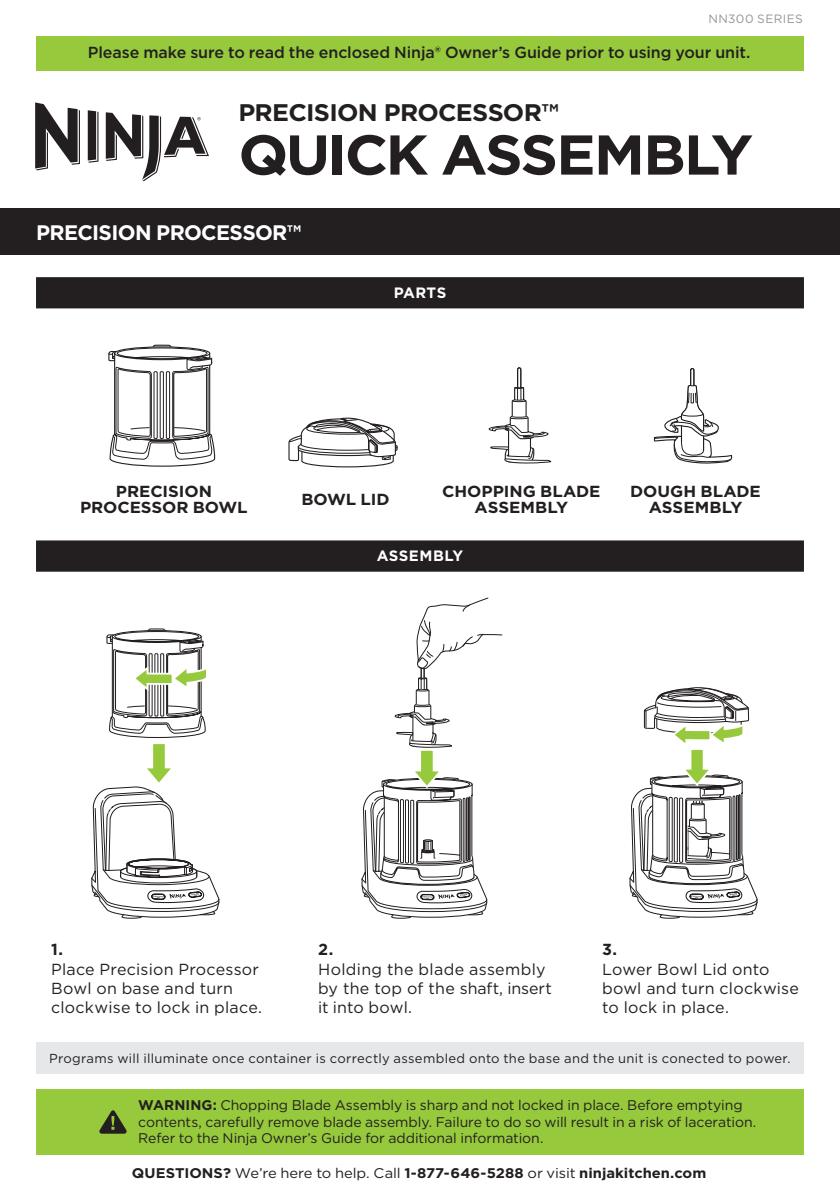
<style>
.page{position:relative;width:840px;height:1191px;background:#fff}
.page>*{position:absolute;margin:0;border:0;box-sizing:border-box;transform-origin:0 0}
.t1{font:700 56px "Gotham";letter-spacing:-.04em;color:#231f20;scale:1.05 1}
.t2{font:700 24px "Gotham";letter-spacing:-.03em;color:#231f20;scale:1.05 1}
.t3{font:700 21px "Gotham";letter-spacing:-.03em;color:#fff}
.t4{font:16px/19.2px "Gotham";letter-spacing:.015em;color:#231f20}
.t5{font:500 16px "Gotham";letter-spacing:-.01em;color:#231f20}
.t6{font:700 16px/16px "Gotham";letter-spacing:-.005em;color:#231f20;text-align:center;scale:1.05 1}
.t7{font:700 16px "Gotham";letter-spacing:-.005em;color:#231f20}
.t8{font:700 15px "Gotham";letter-spacing:.025em;color:#fff}
.t9{font:14px/16.8px "Gotham";letter-spacing:-.005em;color:#231f20}
.t10{font:700 14px "Gotham";color:#231f20;scale:1.05 1}
.t11{font:13px "Gotham";letter-spacing:.025em;color:#231f20}
.t12{font:12px "Gotham";letter-spacing:.035em;color:#939598}
.s1{font-weight:700}
.s2{font-weight:400}
</style>
<div class="page">
<svg style="left:35px;top:102px;width:45px;height:68px"></svg>
<svg style="left:88px;top:110px;width:10px;height:53px"></svg>
<svg style="left:106px;top:112px;width:103px;height:69px"></svg>
<div style="left:36px;top:36px;width:767px;height:35px;background:#96c93c"></div>
<div style="left:0;top:208px;width:839px;height:47px;background:#231f20"></div>
<div style="left:37px;top:278px;width:765px;height:29px;background:#231f20"></div>
<div style="left:36px;top:277px;width:767px;height:31px;border:2px solid #231f20"></div>
<svg style="left:361px;top:597px;width:141px;height:321px"></svg>
<svg style="left:91px;top:628px;width:128px;height:290px"></svg>
<svg style="left:629px;top:687px;width:128px;height:231px"></svg>
<div style="left:37px;top:541px;width:765px;height:29px;background:#231f20"></div>
<div style="left:36px;top:540px;width:767px;height:31px;border:2px solid #231f20"></div>
<svg style="left:108px;top:344px;width:107px;height:123px"></svg>
<svg style="left:488px;top:367px;width:63px;height:97px"></svg>
<svg style="left:653px;top:368px;width:79px;height:96px"></svg>
<svg style="left:288px;top:417px;width:110px;height:51px"></svg>
<div style="left:36px;top:1089px;width:767px;height:66px;background:#96c93c"></div>
<svg style="left:99px;top:1110px;width:28px;height:23px"></svg>
<div style="left:36px;top:1042px;width:767px;height:31px;background:#e6e7e9"></div>
<p class="t12" style="left:708px;top:12px;width:96px">NN300 SERIES</p>
<p class="t5" style="left:88px;top:42px;width:663px">Please make sure to read the enclosed Ninja® Owner’s Guide prior to using your unit.</p>
<h2 class="t2" style="left:238px;top:96px;width:306px">PRECISION PROCESSOR™</h2>
<h1 class="t1" style="left:238px;top:118px;width:491px">QUICK ASSEMBLY</h1>
<h3 class="t3" style="left:36px;top:219px;width:267px">PRECISION PROCESSOR™</h3>
<p class="t8" style="left:393px;top:282px;width:54px">PARTS</p>
<p class="t6" style="left:80px;top:483px;width:161px">PRECISION<br>PROCESSOR BOWL</p>
<p class="t6" style="left:301px;top:491px;width:85px">BOWL LID</p>
<p class="t6" style="left:442px;top:483px;width:152px">CHOPPING BLADE<br>ASSEMBLY</p>
<p class="t6" style="left:629px;top:483px;width:126px">DOUGH BLADE<br>ASSEMBLY</p>
<p class="t8" style="left:376px;top:546px;width:88px">ASSEMBLY</p>
<p class="t7" style="left:51px;top:939px;width:13px">1.</p>
<p class="t4" style="left:51px;top:959px;width:212px">Place Precision Processor<br>Bowl on base and turn clockwise to lock in place.</p>
<p class="t7" style="left:318px;top:939px;width:17px">2.</p>
<p class="t4" style="left:318px;top:959px;width:235px">Holding the blade assembly by the top of the shaft, insert it into bowl.</p>
<p class="t7" style="left:602px;top:939px;width:17px">3.</p>
<p class="t4" style="left:602px;top:959px;width:198px">Lower Bowl Lid onto bowl and turn clockwise to lock in place.</p>
<p class="t11" style="left:49px;top:1050px;width:742px">Programs will illuminate once container is correctly assembled onto the base and the unit is conected to power.</p>
<p class="t9" style="left:138px;top:1096px;width:619px"><span class="s1">WARNING:</span> Chopping Blade Assembly is sharp and not locked in place. Before emptying contents, carefully remove blade assembly. Failure to do so will result in a risk of laceration.<br>Refer to the Ninja Owner’s Guide for additional information.</p>
<p class="t10" style="left:132px;top:1164px;width:548px">QUESTIONS? <span class="s2">We’re here to help. Call</span> 1-877-646-5288 <span class="s2">or visit</span> ninjakitchen.com</p>
</div>
